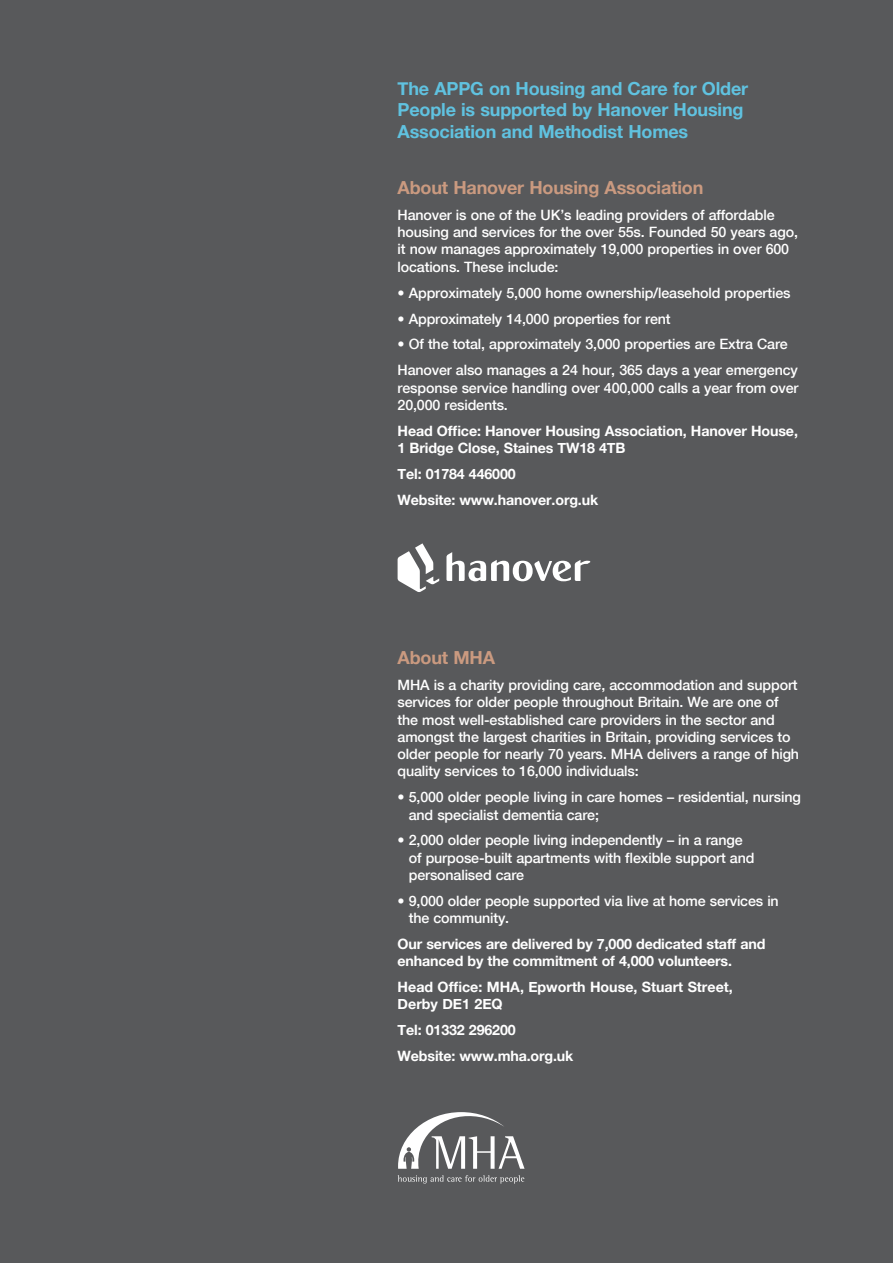
<style>
.page{position:relative;width:893px;height:1263px;background:#58595b}
.page>*{position:absolute;margin:0;border:0;box-sizing:border-box;transform-origin:0 0}
.t1{font:700 18px/21.6px "Helvetica Neue";letter-spacing:-.01em;color:#60c2e0}
.t2{font:700 18px "Helvetica Neue";letter-spacing:-.01em;color:#ca9a80}
.t3{font:500 14.25px/17.2px "Helvetica Neue";letter-spacing:-.01em;color:#fff}
.t4{font:700 14.25px/17.2px "Helvetica Neue";letter-spacing:-.01em;color:#fff}
</style>
<div class="page">
<svg style="left:398px;top:1175px;width:126px;height:9px"></svg>
<svg style="left:398px;top:1112px;width:127px;height:57px"></svg>
<svg style="left:398px;top:543px;width:41px;height:49px"></svg>
<svg style="left:446px;top:552px;width:144px;height:29px"></svg>
<p class="t1" style="left:398px;top:77px;width:352px">The APPG on Housing and Care for Older<br>People is supported by Hanover Housing<br>Association and Methodist Homes</p>
<p class="t2" style="left:398px;top:177px;width:307px">About Hanover Housing Association</p>
<p class="t3" style="left:398px;top:206px;width:402px">Hanover is one of the UK’s leading providers of affordable housing and services for the over 55s. Founded 50 years ago, it now manages approximately 19,000 properties in over 600 locations. These include:</p>
<p class="t3" style="left:398px;top:284px;width:394px">• Approximately 5,000 home ownership/leasehold properties</p>
<p class="t3" style="left:398px;top:310px;width:275px">• Approximately 14,000 properties for rent</p>
<p class="t3" style="left:398px;top:331px;width:402px;line-height:26px">• Of the total, approximately 3,000 properties are Extra Care<br>Hanover also manages a 24 hour, 365 days a year emergency</p>
<p class="t3" style="left:398px;top:379px;width:402px">response service handling over 400,000 calls a year from over<br>20,000 residents.</p>
<p class="t4" style="left:398px;top:422px;width:402px">Head Office: Hanover Housing Association, Hanover House,<br>1 Bridge Close, Staines TW18 4TB</p>
<p class="t4" style="left:398px;top:460px;width:202px;line-height:26px">Tel: 01784 446000<br>Website: www.hanover.org.uk</p>
<p class="t2" style="left:398px;top:647px;width:99px">About MHA</p>
<p class="t3" style="left:398px;top:676px;width:403px">MHA is a charity providing care, accommodation and support services for older people throughout Britain. We are one of the most well-established care providers in the sector and amongst the largest charities in Britain, providing services to older people for nearly 70 years. MHA delivers a range of high quality services to 16,000 individuals:</p>
<p class="t3" style="left:409px;top:788px;width:393px;text-indent:-11px">• 5,000 older people living in care homes – residential, nursing and specialist dementia care;</p>
<p class="t3" style="left:409px;top:831px;width:347px;text-indent:-11px">• 2,000 older people living independently – in a range of purpose-built apartments with flexible support and personalised care</p>
<p class="t3" style="left:409px;top:892px;width:372px;text-indent:-11px">• 9,000 older people supported via live at home services in the community.</p>
<p class="t4" style="left:398px;top:935px;width:369px">Our services are delivered by 7,000 dedicated staff and enhanced by the commitment of 4,000 volunteers.</p>
<p class="t4" style="left:398px;top:978px;width:337px">Head Office: MHA, Epworth House, Stuart Street,<br>Derby DE1 2EQ</p>
<p class="t4" style="left:398px;top:1017px;width:177px;line-height:26px">Tel: 01332 296200<br>Website: www.mha.org.uk</p>
</div>
